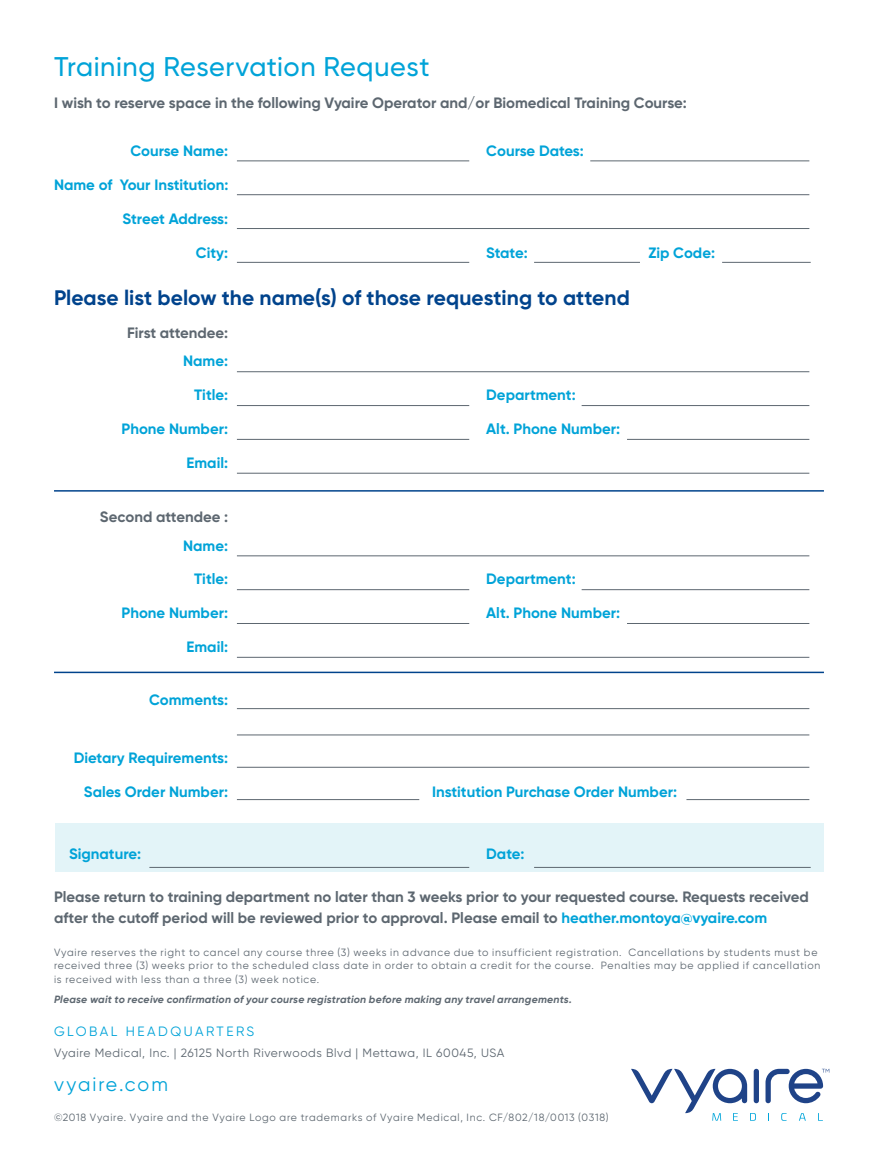
<style>
.page{position:relative;width:878px;height:1175px;background:#fff}
.page>*{position:absolute;margin:0;border:0;box-sizing:border-box;transform-origin:0 0}
.t1{font:500 27px "Gilroy";letter-spacing:.02em;color:#00a3d8}
.t2{font:700 21px "Gilroy";color:#00438c}
.t3{font:19.5px "Gilroy";letter-spacing:.1em;color:#00a3d8}
.t4{font:700 15px/21px "Gilroy";color:#5d6770}
.t5{font:700 15px "Gilroy";color:#00a3d8}
.t6{font:13.5px "Gilroy";letter-spacing:.185em;color:#00a3d8}
.t7{font:12px "Gilroy";letter-spacing:.05em;color:#5d6770}
.t8{font:10.5px/13.5px "Gilroy";letter-spacing:.07em;color:#5d6770}
.t9{font:italic 700 10.5px "Gilroy";letter-spacing:.015em;color:#5d6770}
.s1{color:#00a3d8}
</style>
<div class="page">
<div style="left:55px;top:823px;width:768px;height:48px;background:#e3f4f8"></div>
<hr style="left:237px;top:160px;width:232px;height:1px;background:#5d6770">
<hr style="left:590px;top:160px;width:219px;height:1px;background:#5d6770">
<hr style="left:237px;top:371px;width:572px;height:1px;background:#5d6770">
<hr style="left:237px;top:555px;width:572px;height:1px;background:#5d6770">
<hr style="left:237px;top:708px;width:572px;height:1px;background:#5d6770">
<hr style="left:237px;top:194px;width:572px;height:1px;background:#5d6770">
<hr style="left:237px;top:405px;width:232px;height:1px;background:#5d6770">
<hr style="left:581px;top:405px;width:228px;height:1px;background:#5d6770">
<hr style="left:237px;top:589px;width:232px;height:1px;background:#5d6770">
<hr style="left:237px;top:734px;width:572px;height:1px;background:#5d6770">
<hr style="left:581px;top:589px;width:228px;height:1px;background:#5d6770">
<hr style="left:237px;top:228px;width:572px;height:1px;background:#5d6770">
<hr style="left:237px;top:439px;width:232px;height:1px;background:#5d6770">
<hr style="left:627px;top:439px;width:182px;height:1px;background:#5d6770">
<hr style="left:237px;top:623px;width:232px;height:1px;background:#5d6770">
<hr style="left:237px;top:767px;width:572px;height:1px;background:#5d6770">
<hr style="left:627px;top:623px;width:182px;height:1px;background:#5d6770">
<hr style="left:237px;top:262px;width:232px;height:1px;background:#5d6770">
<hr style="left:534px;top:262px;width:106px;height:1px;background:#5d6770">
<hr style="left:722px;top:262px;width:88px;height:1px;background:#5d6770">
<hr style="left:237px;top:473px;width:572px;height:1px;background:#5d6770">
<hr style="left:237px;top:657px;width:572px;height:1px;background:#5d6770">
<hr style="left:237px;top:799px;width:182px;height:1px;background:#5d6770">
<hr style="left:149px;top:867px;width:320px;height:1px;background:#5d6770">
<hr style="left:534px;top:867px;width:276px;height:1px;background:#5d6770">
<hr style="left:686px;top:799px;width:123px;height:1px;background:#5d6770">
<div style="left:753px;top:1068px;width:6px;height:35px;background:#1f4388;border-radius:3px"></div>
<svg style="left:765px;top:1068px;width:64px;height:35px"></svg>
<svg style="left:631px;top:1068px;width:125px;height:52px"></svg>
<svg style="left:781px;top:1113px;width:5px;height:7px"></svg>
<svg style="left:799px;top:1113px;width:6px;height:7px"></svg>
<hr style="left:54px;top:490px;width:770px;height:1px;background:#00438c">
<hr style="left:54px;top:671px;width:770px;height:2px;background:#00438c">
<h1 class="t1" style="left:54px;top:50px;width:377px">Training Reservation Request</h1>
<h3 class="t4" style="left:54px;top:92px;width:634px">I wish to reserve space in the following Vyaire Operator and/or Biomedical Training Course:</h3>
<h3 class="t5" style="left:130px;top:142px;width:99px">Course Name:</h3>
<h3 class="t5" style="left:486px;top:142px;width:99px">Course Dates:</h3>
<h3 class="t5" style="left:54px;top:175px;width:176px">Name of Your Institution:</h3>
<h3 class="t5" style="left:123px;top:209px;width:107px">Street Address:</h3>
<h3 class="t5" style="left:196px;top:243px;width:34px">City:</h3>
<h3 class="t5" style="left:486px;top:243px;width:43px">State:</h3>
<h3 class="t5" style="left:648px;top:243px;width:68px">Zip Code:</h3>
<h2 class="t2" style="left:54px;top:285px;width:577px">Please list below the name(s) of those requesting to attend</h2>
<h3 class="t4" style="left:127px;top:322px;width:103px">First attendee:</h3>
<h3 class="t5" style="left:183px;top:352px;width:47px">Name:</h3>
<h3 class="t5" style="left:194px;top:385px;width:35px">Title:</h3>
<h3 class="t5" style="left:486px;top:385px;width:91px">Department:</h3>
<h3 class="t5" style="left:121px;top:419px;width:108px">Phone Number:</h3>
<h3 class="t5" style="left:486px;top:419px;width:135px">Alt. Phone Number:</h3>
<h3 class="t5" style="left:186px;top:453px;width:43px">Email:</h3>
<h3 class="t4" style="left:100px;top:506px;width:130px">Second attendee :</h3>
<h3 class="t5" style="left:183px;top:536px;width:47px">Name:</h3>
<h3 class="t5" style="left:194px;top:569px;width:35px">Title:</h3>
<h3 class="t5" style="left:486px;top:569px;width:91px">Department:</h3>
<h3 class="t5" style="left:121px;top:603px;width:108px">Phone Number:</h3>
<h3 class="t5" style="left:486px;top:603px;width:135px">Alt. Phone Number:</h3>
<h3 class="t5" style="left:186px;top:637px;width:43px">Email:</h3>
<h3 class="t5" style="left:149px;top:690px;width:80px">Comments:</h3>
<h3 class="t5" style="left:74px;top:748px;width:156px">Dietary Requirements:</h3>
<h3 class="t5" style="left:84px;top:782px;width:146px">Sales Order Number:</h3>
<h3 class="t5" style="left:432px;top:782px;width:246px">Institution Purchase Order Number:</h3>
<h3 class="t5" style="left:69px;top:844px;width:74px">Signature:</h3>
<h3 class="t5" style="left:486px;top:844px;width:40px">Date:</h3>
<h3 class="t4" style="left:54px;top:886px;width:756px">Please return to training department no later than 3 weeks prior to your requested course. Requests received after the cutoff period will be reviewed prior to approval. Please email to <span class="s1">heather.montoya@vyaire.com</span></h3>
<p class="t8" style="left:54px;top:945px;width:768px">Vyaire reserves the right to cancel any course three (3) weeks in advance due to insufficient registration. Cancellations by students must be received three (3) weeks prior to the scheduled class date in order to obtain a credit for the course. Penalties may be applied if cancellation is received with less than a three (3) week notice.</p>
<p class="t9" style="left:54px;top:993px;width:519px">Please wait to receive confirmation of your course registration before making any travel arrangements.</p>
<p class="t6" style="left:54px;top:1023px;width:202px">GLOBAL HEADQUARTERS</p>
<p class="t7" style="left:54px;top:1045px;width:452px">Vyaire Medical, Inc. | 26125 North Riverwoods Blvd | Mettawa, IL 60045, USA</p>
<h3 class="t3" style="left:54px;top:1072px;width:115px">vyaire.com</h3>
<p class="t8" style="left:54px;top:1110px;width:556px">©2018 Vyaire. Vyaire and the Vyaire Logo are trademarks of Vyaire Medical, Inc. CF/802/18/0013 (0318)</p>
</div>
